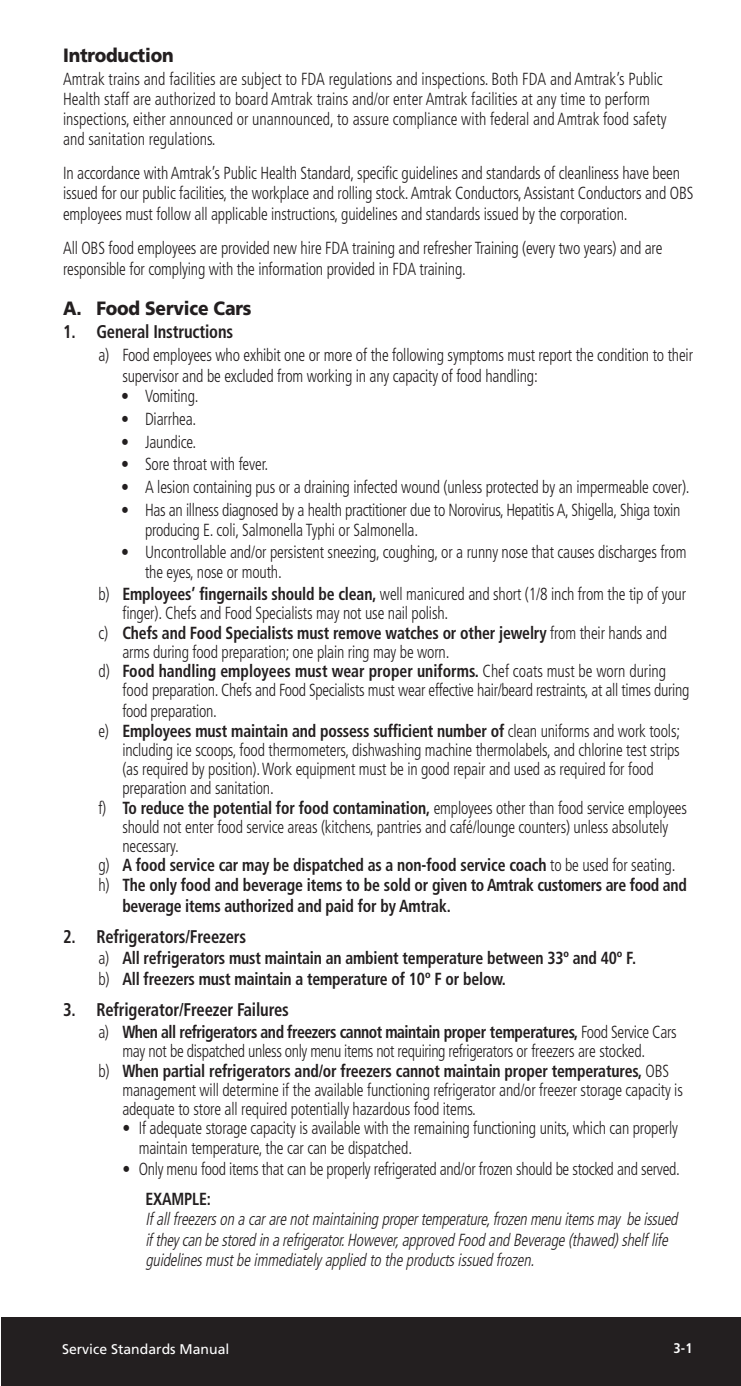
<style>
.page{position:relative;width:741px;height:1386px;background:#fff}
.page>*{position:absolute;margin:0;border:0;box-sizing:border-box;transform-origin:0 0}
.t1{font:900 19.25px "Frutiger";letter-spacing:-.01em;color:#231f20;scale:.9 1}
.header_-_sub{font:700 condensed 18.38px "Frutiger";letter-spacing:-.01em;color:#231f20;scale:.9 1}
.body{font:300 condensed 17.5px/19.2px "Frutiger";letter-spacing:-.01em;color:#231f20;scale:.9 1}
.body_indent{font:700 condensed 17.5px/21px "Frutiger";letter-spacing:-.01em;color:#231f20;scale:.9 1}
.body_indent-2{font:italic 300 condensed 17.5px/20.1px "Frutiger";color:#231f20;scale:.9 1}
.t2{font:14px "Frutiger";color:#fff}
.t3{font:700 condensed 14px "Frutiger";color:#fff}
.s1{font-weight:700}
.s2{font-weight:300}
</style>
<div class="page">
<div style="left:1px;top:1317px;width:739px;height:69px;background:#231f20"></div>
<p class="t1" style="left:63px;top:44px;width:124px">Introduction</p>
<p class="body" style="left:63px;top:69px;width:671px;line-height:20.1px">Amtrak trains and facilities are subject to FDA regulations and inspections. Both FDA and Amtrak’s Public Health staff are authorized to board Amtrak trains and/or enter Amtrak facilities at any time to perform inspections, either announced or unannounced, to assure compliance with federal and Amtrak food safety and sanitation regulations.</p>
<p class="body" style="left:63px;top:164px;width:701px;line-height:20.1px">In accordance with Amtrak’s Public Health Standard, specific guidelines and standards of cleanliness have been issued for our public facilities, the workplace and rolling stock. Amtrak Conductors, Assistant Conductors and OBS employees must follow all applicable instructions, guidelines and standards issued by the corporation.</p>
<p class="body" style="left:63px;top:237px;width:667px;line-height:21px">All OBS food employees are provided new hire FDA training and refresher Training (every two years) and are responsible for complying with the information provided in FDA training.</p>
<p class="t1" style="left:63px;top:297px;width:211px">A. Food Service Cars</p>
<p class="header_-_sub" style="left:63px;top:320px;width:190px">1. General Instructions</p>
<p class="body" style="left:122px;top:345px;width:635px;line-height:21px;text-indent:-24px">a) Food employees who exhibit one or more of the following symptoms must report the condition to their supervisor and be excluded from working in any capacity of food handling:</p>
<p class="body" style="left:121px;top:387px;width:88px">• Vomiting.</p>
<p class="body" style="left:121px;top:410px;width:85px">• Diarrhea.</p>
<p class="body" style="left:121px;top:432px;width:85px">• Jaundice.</p>
<p class="body" style="left:121px;top:455px;width:165px">• Sore throat with fever.</p>
<p class="body" style="left:121px;top:477px;width:633px">• A lesion containing pus or a draining infected wound (unless protected by an impermeable cover).</p>
<p class="body" style="left:145px;top:500px;width:596px;line-height:20.1px;text-indent:-24px">• Has an illness diagnosed by a health practitioner due to Norovirus, Hepatitis A, Shigella, Shiga toxin producing E. coli, Salmonella Typhi or Salmonella.</p>
<p class="body" style="left:145px;top:542px;width:603px;line-height:20.1px;text-indent:-24px">• Uncontrollable and/or persistent sneezing, coughing, or a runny nose that causes discharges from the eyes, nose or mouth.</p>
<p class="body" style="left:122px;top:585px;width:627px;text-indent:-24px">b) <span class="s1">Employees’ fingernails should be clean,</span> well manicured and short (1/8 inch from the tip of your finger). Chefs and Food Specialists may not use nail polish.</p>
<p class="body" style="left:122px;top:623px;width:606px;text-indent:-24px">c) <span class="s1">Chefs and Food Specialists must remove watches or other jewelry</span> from their hands and arms during food preparation; one plain ring may be worn.</p>
<p class="body" style="left:122px;top:662px;width:631px;text-indent:-24px">d) <span class="s1">Food handling employees must wear proper uniforms.</span> Chef coats must be worn during food preparation. Chefs and Food Specialists must wear effective hair/beard restraints, at all times during</p>
<p class="body" style="left:122px;top:702px;width:106px">food preparation.</p>
<p class="body" style="left:122px;top:721px;width:621px;text-indent:-24px">e) <span class="s1">Employees must maintain and possess sufficient number of</span> clean uniforms and work tools; including ice scoops, food thermometers, dishwashing machine thermolabels, and chlorine test strips (as required by position). Work equipment must be in good repair and used as required for food preparation and sanitation.</p>
<p class="body" style="left:122px;top:798px;width:628px;text-indent:-24px">f) <span class="s1">To reduce the potential for food contamination,</span> employees other than food service employees should not enter food service areas (kitchens, pantries and café/lounge counters) unless absolutely necessary.</p>
<p class="body_indent" style="left:98px;top:855px;width:642px"><span class="s2">g)</span> A food service car may be dispatched as a non-food service coach <span class="s2">to be used for seating.</span></p>
<p class="body_indent" style="left:122px;top:874px;width:628px;text-indent:-24px"><span class="s2">h)</span> The only food and beverage items to be sold or given to Amtrak customers are food and beverage items authorized and paid for by Amtrak.</p>
<p class="header_-_sub" style="left:63px;top:925px;width:205px">2. Refrigerators/Freezers</p>
<p class="body_indent" style="left:98px;top:948px;width:598px"><span class="s2">a)</span> All refrigerators must maintain an ambient temperature between 33º and 40º F.</p>
<p class="body_indent" style="left:98px;top:969px;width:454px"><span class="s2">b)</span> All freezers must maintain a temperature of 10º F or below.</p>
<p class="header_-_sub" style="left:63px;top:999px;width:252px">3. Refrigerator/Freezer Failures</p>
<p class="body" style="left:98px;top:1023px;width:643px;text-align:center">a) <span class="s1">When all refrigerators and freezers cannot maintain proper temperatures,</span> Food Service Cars may not be dispatched unless only menu items not requiring refrigerators or freezers are stocked.</p>
<p class="body" style="left:122px;top:1061px;width:624px;text-indent:-24px">b) <span class="s1">When partial refrigerators and/or freezers cannot maintain proper temperatures,</span> OBS management will determine if the available functioning refrigerator and/or freezer storage capacity is adequate to store all required potentially hazardous food items.</p>
<p class="body" style="left:139px;top:1119px;width:600px;text-indent:-16px">• If adequate storage capacity is available with the remaining functioning units, which can properly maintain temperature, the car can be dispatched.</p>
<p class="body" style="left:122px;top:1159px;width:620px">• Only menu food items that can be properly refrigerated and/or frozen should be stocked and served.</p>
<p class="body_indent" style="left:145px;top:1189px;width:74px">EXAMPLE:</p>
<p class="body_indent-2" style="left:145px;top:1210px;width:596px">Ifallfreezerson acararenotmaintaining propertemperature,frozenmenuitemsmay beissued iftheycanbestoredinarefrigerator.However,approved Food and Beverage(thawed)shelflife guidelinesmustbeimmediatelyapplied to theproductsissued frozen.</p>
<p class="t2" style="left:62px;top:1341px;width:169px">Service Standards Manual</p>
<p class="t3" style="left:673px;top:1339px;width:20px">3-1</p>
</div>
